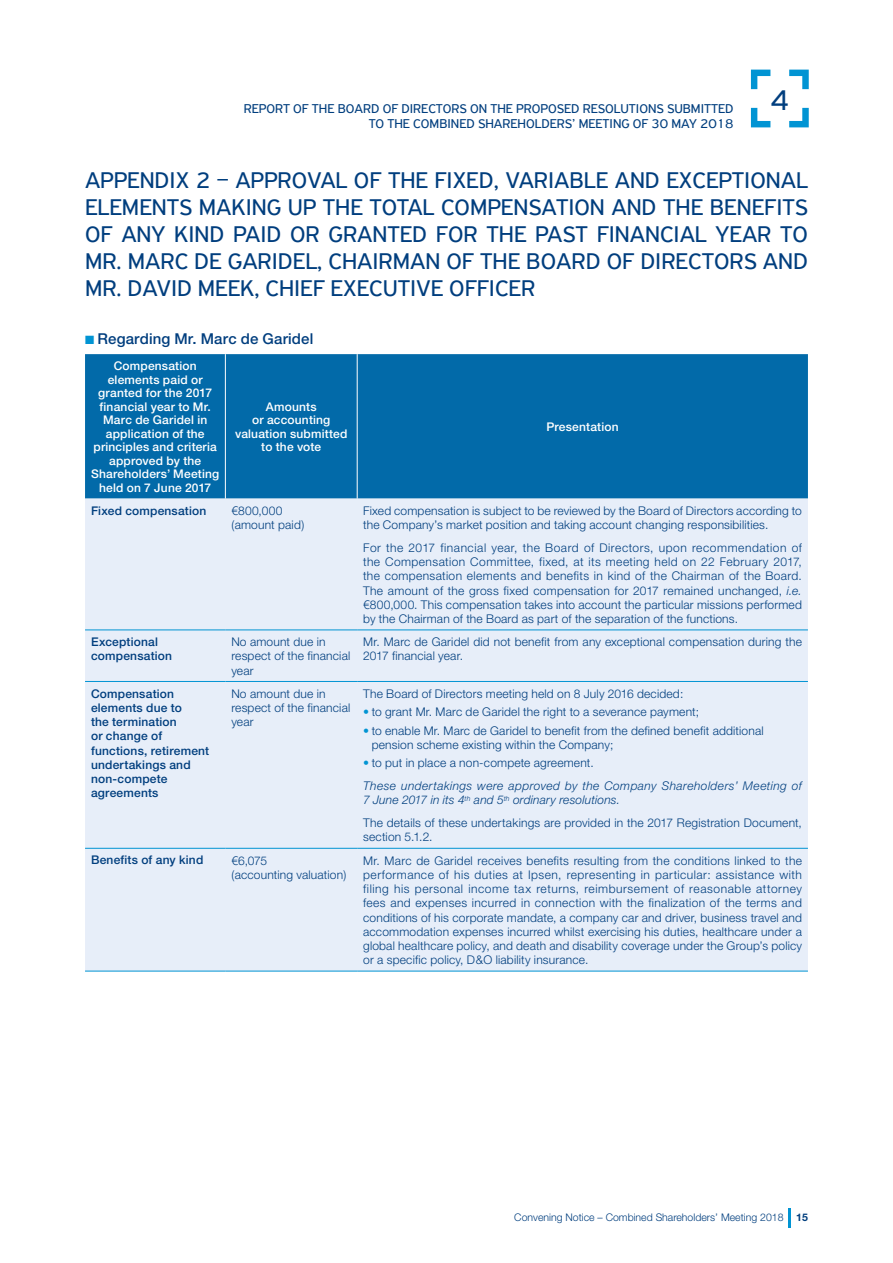
<style>
.page{position:relative;width:893px;height:1263px;background:#fff}
.page>*{position:absolute;margin:0;border:0;box-sizing:border-box;transform-origin:0 0}
.t1{font:30px "PF Highway Sans Pro";color:#003e7e}
.t2{font:24px/27px "PF Highway Sans Pro";color:#003e7e;text-align:justify}
.t3{font:500 15px "Helvetica Neue";letter-spacing:.01em;color:#003e7e}
.t4{font:13.5px/15px "PF Highway Sans Pro";color:#003e7e;text-align:right}
.t5{font:300 12px/14.2px "Helvetica Neue";letter-spacing:.015em;color:#003e7e}
.t6{font:500 12px/13.5px "Helvetica Neue";letter-spacing:.015em;color:#fff;text-align:center}
.t7{font:500 12px/14.2px "Helvetica Neue";letter-spacing:.015em;color:#003e7e}
.t8{font:italic 300 12px/22.8px "Helvetica Neue";letter-spacing:.035em;color:#003e7e}
.t9{font:300 10.5px "Helvetica Neue";color:#003e7e}
.s1{color:#0194d3}
.s2{font-style:italic}
.s3{font-style:normal;color:#0194d3}
.s4{font-style:normal}
.s5{font-weight:700}
</style>
<div class="page">
<svg style="left:789px;top:1208px;width:2px;height:19px"></svg>
<svg style="left:751px;top:70px;width:19px;height:19px"></svg>
<svg style="left:751px;top:108px;width:19px;height:19px"></svg>
<svg style="left:789px;top:70px;width:20px;height:19px"></svg>
<svg style="left:789px;top:108px;width:20px;height:19px"></svg>
<div style="left:85px;top:354px;width:723px;height:145px;background:#026aa9"></div>
<div style="left:85px;top:499px;width:723px;height:472px;background:#e7eef9"></div>
<hr style="left:225px;top:354px;width:1px;height:145px;background:#fff">
<hr style="left:357px;top:354px;width:1px;height:145px;background:#fff">
<hr style="left:85px;top:681px;width:140px;height:1px;background:#0194d3">
<hr style="left:225px;top:681px;width:132px;height:1px;background:#0194d3">
<hr style="left:357px;top:681px;width:451px;height:1px;background:#0194d3">
<hr style="left:85px;top:848px;width:140px;height:1px;background:#0194d3">
<hr style="left:225px;top:848px;width:132px;height:1px;background:#0194d3">
<hr style="left:357px;top:848px;width:451px;height:1px;background:#0194d3">
<hr style="left:85px;top:971px;width:140px;height:1px;background:#0194d3">
<hr style="left:225px;top:971px;width:132px;height:1px;background:#0194d3">
<hr style="left:357px;top:971px;width:451px;height:1px;background:#0194d3">
<hr style="left:85px;top:629px;width:140px;height:1px;background:#0194d3">
<hr style="left:225px;top:629px;width:132px;height:1px;background:#0194d3">
<hr style="left:357px;top:629px;width:451px;height:1px;background:#0194d3">
<p class="t4" style="left:244px;top:101px;width:491px">REPORT OF THE BOARD OF DIRECTORS ON THE PROPOSED RESOLUTIONS SUBMITTED<br>TO THE COMBINED SHAREHOLDERS’ MEETING OF 30 MAY 2018</p>
<h1 class="t1" style="left:771px;top:82px;width:20px">4</h1>
<p class="t2" style="left:85px;top:167px;width:724px">APPENDIX 2 – APPROVAL OF THE FIXED, VARIABLE AND EXCEPTIONAL ELEMENTS MAKING UP THE TOTAL COMPENSATION AND THE BENEFITS OF ANY KIND PAID OR GRANTED FOR THE PAST FINANCIAL YEAR TO MR. MARC DE GARIDEL, CHAIRMAN OF THE BOARD OF DIRECTORS AND MR. DAVID MEEK, CHIEF EXECUTIVE OFFICER</p>
<p class="t3" style="left:85px;top:330px;width:230px"><span class="s1">■</span> Regarding Mr. Marc de Garidel</p>
<p class="t6" style="left:91px;top:359px;width:130px">Compensation elements paid or granted for the 2017 financial year to Mr.<br>Marc de Garidel in application of the principles and criteria approved by the<br>Shareholders’ Meeting held on 7 June 2017</p>
<p class="t6" style="left:235px;top:400px;width:114px">Amounts<br>or accounting valuation submitted to the vote</p>
<p class="t6" style="left:546px;top:420px;width:74px">Presentation</p>
<p class="t7" style="left:91px;top:503px;width:117px">Fixed compensation</p>
<p class="t5" style="left:231px;top:503px;width:74px">€800,000 (amount paid)</p>
<p class="t5" style="left:363px;top:503px;width:440px">Fixed compensation is subject to be reviewed by the Board of Directors according to the Company’s market position and taking account changing responsibilities.</p>
<p class="t5" style="left:363px;top:540px;width:440px;text-align:justify">For the 2017 financial year, the Board of Directors, upon recommendation of the Compensation Committee, fixed, at its meeting held on 22 February 2017, the compensation elements and benefits in kind of the Chairman of the Board.<br>The amount of the gross fixed compensation for 2017 remained unchanged, <span class="s2">i.e. </span>€800,000. This compensation takes into account the particular missions performed by the Chairman of the Board as part of the separation of the functions.</p>
<p class="t7" style="left:91px;top:634px;width:83px">Exceptional compensation</p>
<p class="t5" style="left:231px;top:634px;width:120px">No amount due in respect of the financial year</p>
<p class="t5" style="left:363px;top:634px;width:440px">Mr. Marc de Garidel did not benefit from any exceptional compensation during the<br>2017 financial year.</p>
<p class="t7" style="left:91px;top:686px;width:120px">Compensation elements due to<br>the termination<br>or change of functions, retirement undertakings and non-compete agreements</p>
<p class="t5" style="left:231px;top:686px;width:120px">No amount due in respect of the financial year</p>
<p class="t5" style="left:363px;top:686px;width:322px">The Board of Directors meeting held on 8 July 2016 decided:</p>
<p class="t5" style="left:363px;top:704px;width:338px"><span class="s1">•</span> to grant Mr. Marc de Garidel the right to a severance payment;</p>
<p class="t5" style="left:372px;top:723px;width:393px;text-indent:-9px"><span class="s1">•</span> to enable Mr. Marc de Garidel to benefit from the defined benefit additional pension scheme existing within the Company;</p>
<p class="t8" style="left:363px;top:751px;width:440px"><span class="s3">•</span> <span class="s4">to put in place a non-compete agreement.<br></span>These undertakings were approved by the Company Shareholders’ Meeting of</p>
<p class="t5" style="left:363px;top:788px;width:440px;line-height:22.8px"><span class="s2">7 June 2017 in its 4</span><sup>th</sup> <span class="s2">and 5</span><sup>th</sup> <span class="s2">ordinary resolutions.<br></span>The details of these undertakings are provided in the 2017 Registration Document,</p>
<p class="t5" style="left:363px;top:830px;width:71px">section 5.1.2.</p>
<p class="t7" style="left:91px;top:853px;width:114px">Benefits of any kind</p>
<p class="t5" style="left:231px;top:853px;width:117px">€6,075<br>(accounting valuation)</p>
<p class="t5" style="left:363px;top:853px;width:440px;text-align:justify">Mr. Marc de Garidel receives benefits resulting from the conditions linked to the performance of his duties at Ipsen, representing in particular: assistance with filing his personal income tax returns, reimbursement of reasonable attorney fees and expenses incurred in connection with the finalization of the terms and conditions of his corporate mandate, a company car and driver, business travel and accommodation expenses incurred whilst exercising his duties, healthcare under a global healthcare policy, and death and disability coverage under the Group’s policy or a specific policy, D&amp;O liability insurance.</p>
<p class="t9" style="left:514px;top:1211px;width:295px">Convening Notice – Combined Shareholders’ Meeting 2018 <span class="s5">15</span></p>
</div>
